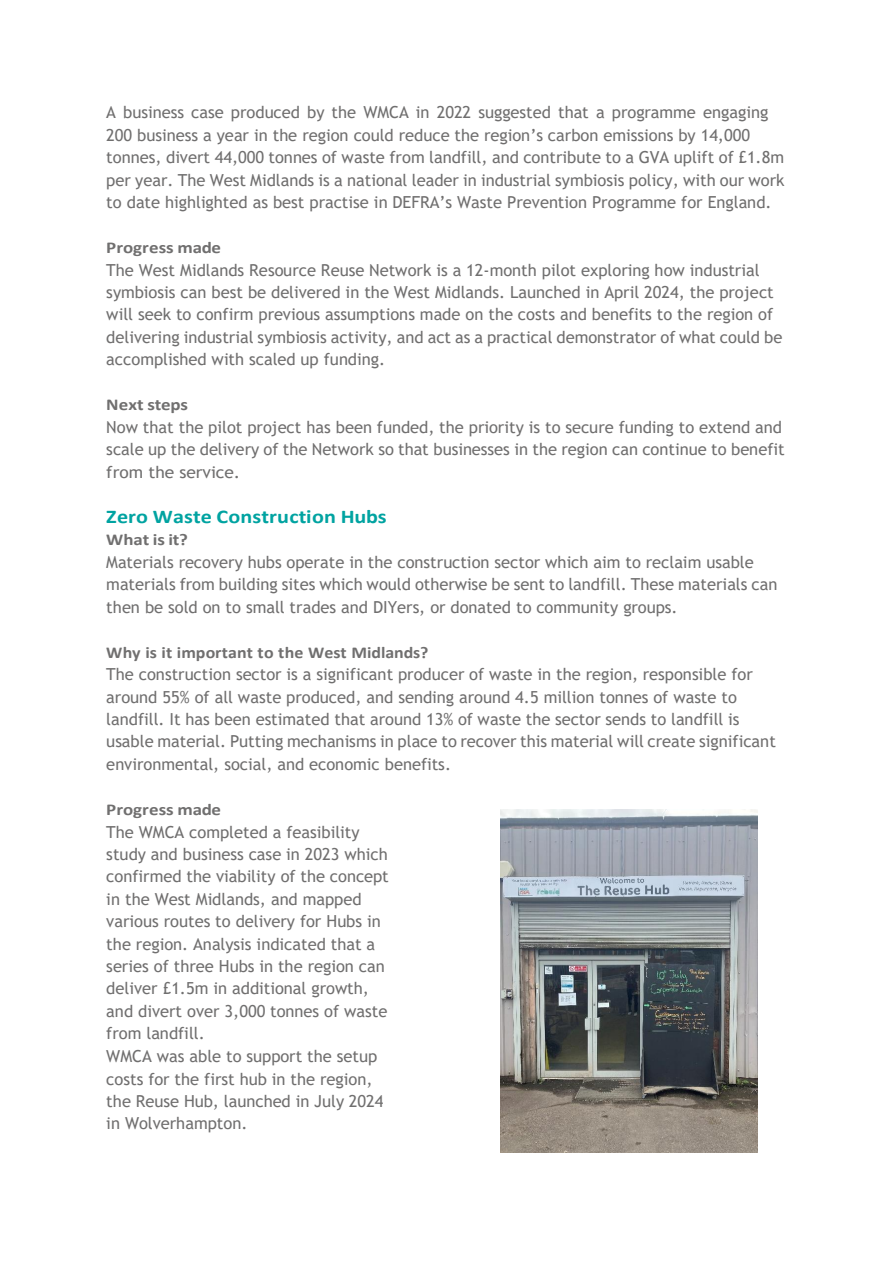
<style>
.page{position:relative;width:894px;height:1264px;background:#fff}
.page>*{position:absolute;margin:0;border:0;box-sizing:border-box;transform-origin:0 0}
.t1{font:700 19.5px "Calibri";letter-spacing:.005em;color:#00a3a1;scale:1.14 1}
.t2{font:16.5px/22.4px "Trebuchet MS";color:#706f6f}
.t3{font:700 16.5px "Calibri";color:#706f6f;scale:1.14 1}
.t4{font:700 16.5px "Calibri";color:#706f6f;scale:1.08 1}
</style>
<div class="page">
<img style="left:500px;top:809px;width:257px;height:342px">
<p class="t2" style="left:106px;top:101px;width:679px">A business case produced by the WMCA in 2022 suggested that a programme engaging 200 business a year in the region could reduce the region’s carbon emissions by 14,000 tonnes, divert 44,000 tonnes of waste from landfill, and contribute to a GVA uplift of £1.8m per year. The West Midlands is a national leader in industrial symbiosis policy, with our work to date highlighted as best practise in DEFRA’s Waste Prevention Programme for England.</p>
<p class="t3" style="left:106px;top:241px;width:102px">Progress made</p>
<p class="t2" style="left:106px;top:258px;width:677px">The West Midlands Resource Reuse Network is a 12-month pilot exploring how industrial symbiosis can best be delivered in the West Midlands. Launched in April 2024, the project will seek to confirm previous assumptions made on the costs and benefits to the region of delivering industrial symbiosis activity, and act as a practical demonstrator of what could be accomplished with scaled up funding.</p>
<p class="t3" style="left:106px;top:398px;width:73px">Next steps</p>
<p class="t2" style="left:106px;top:416px;width:679px">Now that the pilot project has been funded, the priority is to secure funding to extend and scale up the delivery of the Network so that businesses in the region can continue to benefit from the service.</p>
<p class="t1" style="left:106px;top:508px;width:247px">Zero Waste Construction Hubs</p>
<p class="t3" style="left:106px;top:533px;width:73px">What is it?</p>
<p class="t2" style="left:106px;top:550px;width:672px">Materials recovery hubs operate in the construction sector which aim to reclaim usable materials from building sites which would otherwise be sent to landfill. These materials can then be sold on to small trades and DIYers, or donated to community groups.</p>
<p class="t4" style="left:106px;top:645px;width:300px">Why is it important to the West Midlands?</p>
<p class="t2" style="left:106px;top:663px;width:671px">The construction sector is a significant producer of waste in the region, responsible for around 55% of all waste produced, and sending around 4.5 million tonnes of waste to landfill. It has been estimated that around 13% of waste the sector sends to landfill is usable material. Putting mechanisms in place to recover this material will create significant environmental, social, and economic benefits.</p>
<p class="t3" style="left:106px;top:802px;width:102px">Progress made</p>
<p class="t2" style="left:106px;top:820px;width:284px">The WMCA completed a feasibility study and business case in 2023 which confirmed the viability of the concept in the West Midlands, and mapped various routes to delivery for Hubs in the region. Analysis indicated that a series of three Hubs in the region can deliver £1.5m in additional growth, and divert over 3,000 tonnes of waste from landfill.<br>WMCA was able to support the setup costs for the first hub in the region, the Reuse Hub, launched in July 2024 in Wolverhampton.</p>
</div>
